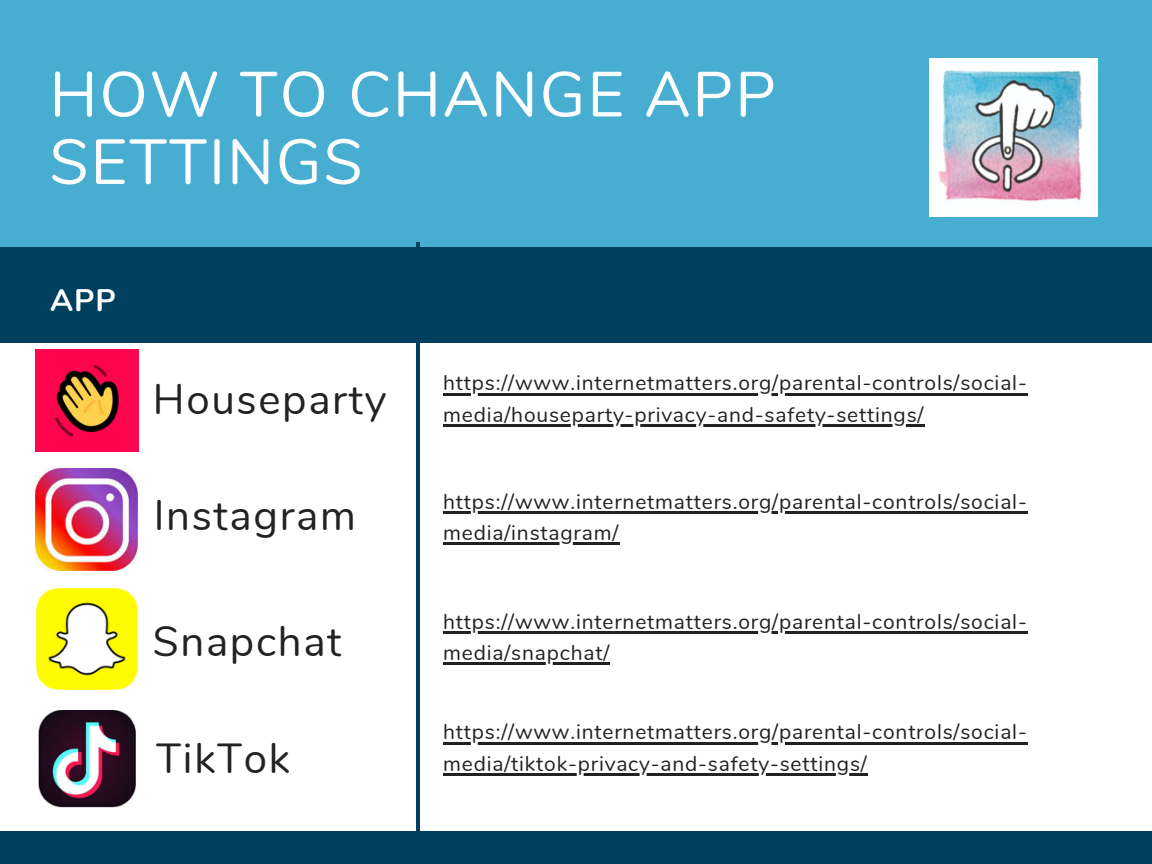
<style>
.page{position:relative;width:1152px;height:864px;background:#fff}
.page>*{position:absolute;margin:0;border:0;box-sizing:border-box;transform-origin:0 0}
.t1{font:63.45px/67.5px "Nunito";letter-spacing:.03em;color:#fcfdfe}
.t2{font:42px "Nunito";letter-spacing:.04em;color:#222}
.t3{font:700 31.05px "Nunito";color:#fff}
.t4{font:21px/31.2px "Nunito";letter-spacing:.04em;color:#222}
</style>
<div class="page">
<div style="left:0;top:0;width:1152px;height:280px;background:#48aed1"></div>
<div style="left:0;top:247px;width:1152px;height:96px;background:#003f5e"></div>
<hr style="left:417px;top:242px;width:3px;height:622px;background:#003f5e">
<div style="left:0;top:832px;width:1152px;height:32px;background:#003f5e"></div>
<img style="left:929px;top:59px;width:168px;height:157px">
<img style="left:36px;top:350px;width:102px;height:102px">
<img style="left:35px;top:468px;width:103px;height:103px">
<img style="left:37px;top:588px;width:101px;height:102px">
<img style="left:39px;top:711px;width:97px;height:96px">
<hr style="left:443px;top:393px;width:585px;height:3px;background:#222">
<hr style="left:443px;top:424px;width:481px;height:3px;background:#222">
<hr style="left:443px;top:511px;width:585px;height:3px;background:#222">
<hr style="left:443px;top:542px;width:176px;height:3px;background:#222">
<hr style="left:443px;top:631px;width:585px;height:3px;background:#222">
<hr style="left:443px;top:663px;width:167px;height:2px;background:#222">
<hr style="left:443px;top:742px;width:585px;height:3px;background:#222">
<hr style="left:443px;top:773px;width:425px;height:3px;background:#222">
<h1 class="t1" style="left:49px;top:62px;width:728px">HOW TO CHANGE APP<br>SETTINGS</h1>
<h3 class="t3" style="left:50px;top:279px;width:68px">APP</h3>
<h2 class="t2" style="left:153px;top:372px;width:235px">Houseparty</h2>
<p class="t4" style="left:443px;top:368px;width:585px">https://www.internetmatters.org/parental-controls/social&shy;media/houseparty-privacy-and-safety-settings/</p>
<h2 class="t2" style="left:154px;top:487px;width:204px">Instagram</h2>
<h2 class="t2" style="left:153px;top:613px;width:190px">Snapchat</h2>
<h2 class="t2" style="left:156px;top:730px;width:135px">TikTok</h2>
<p class="t4" style="left:443px;top:486px;width:585px">https://www.internetmatters.org/parental-controls/social&shy;media/instagram/</p>
<p class="t4" style="left:443px;top:606px;width:585px">https://www.internetmatters.org/parental-controls/social&shy;media/snapchat/</p>
<p class="t4" style="left:443px;top:717px;width:585px">https://www.internetmatters.org/parental-controls/social&shy;media/tiktok-privacy-and-safety-settings/</p>
</div>
